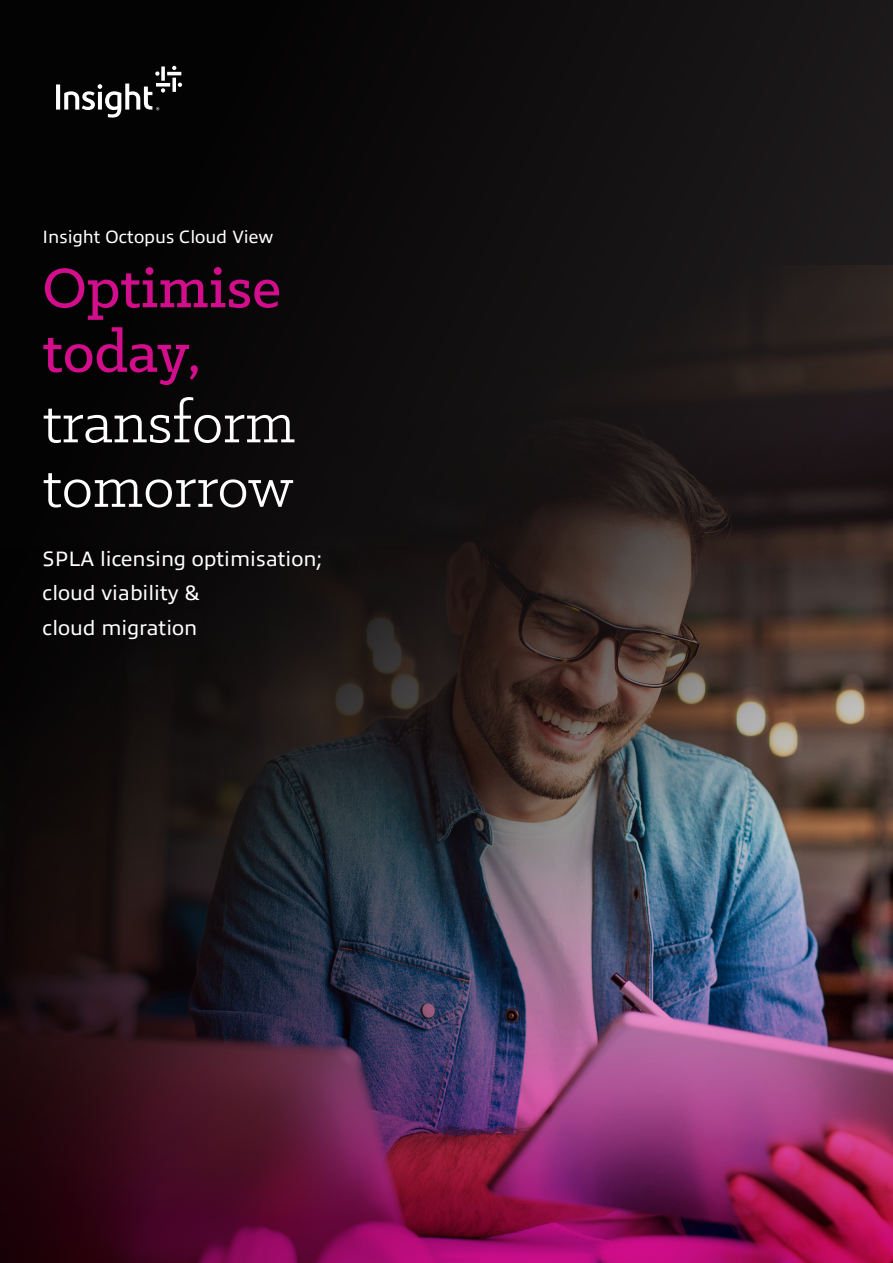
<style>
.page{position:relative;width:893px;height:1263px;background:#fff}
.page>*{position:absolute;margin:0;border:0;box-sizing:border-box;transform-origin:0 0}
.t1{font:63px/64.5px "Klinic Slab";color:#fff}
.t2{font:500 63px/64.5px "Klinic Slab";color:#d20e8c}
.t3{font:21px/34.5px "Allumi Pro";color:#fff}
.t4{font:18px "Allumi Pro";color:#fff}
</style>
<div class="page">
<svg style="left:0;top:0;width:893px;height:546px;background:#110e0e"></svg>
<img style="left:0;top:546px;width:893px;height:717px">
<svg style="left:172px;top:66px;width:4px;height:4px"></svg>
<svg style="left:172px;top:78px;width:4px;height:14px"></svg>
<svg style="left:161px;top:66px;width:4px;height:15px"></svg>
<svg style="left:155px;top:71px;width:5px;height:5px"></svg>
<hr style="left:167px;top:72px;width:14px;height:3px;background:#fff">
<svg style="left:178px;top:83px;width:4px;height:4px"></svg>
<svg style="left:156px;top:83px;width:14px;height:4px"></svg>
<svg style="left:56px;top:84px;width:109px;height:34px"></svg>
<p class="t4" style="left:43px;top:223px;width:232px">Insight Octopus Cloud View</p>
<p class="t2" style="left:43px;top:254px;width:240px">Optimise today,</p>
<p class="t1" style="left:43px;top:389px;width:254px">transform tomorrow</p>
<p class="t3" style="left:43px;top:540px;width:281px">SPLA licensing optimisation;</p>
<p class="t3" style="left:43px;top:574px;width:159px">cloud viability &amp; cloud migration</p>
</div>
